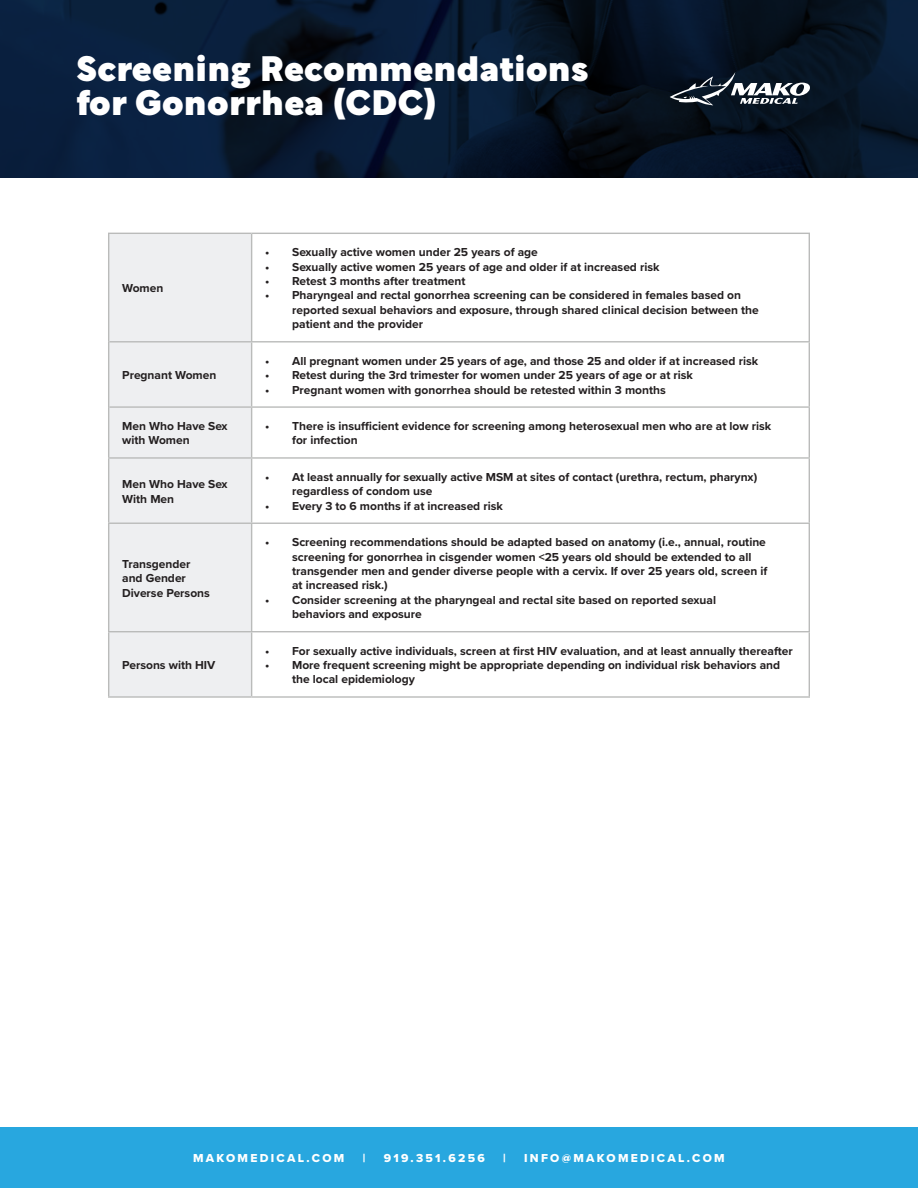
<style>
.page{position:relative;width:918px;height:1188px;background:#fff}
.page>*{position:absolute;margin:0;border:0;box-sizing:border-box;transform-origin:0 0}
.t1{font:900 34.5px/34px "Rotunda";letter-spacing:.03em;color:#fff}
.t2{font:700 12px/14.4px "Proxima Nova";color:#231f20}
.t3{font:12px "Proxima Nova Extrabld";letter-spacing:.19em;color:#fff}
</style>
<div class="page">
<div style="left:0;top:1128px;width:918px;height:60px;background:#28a7df"></div>
<img style="left:0;top:0;width:918px;height:177px">
<svg style="left:670px;top:72px;width:141px;height:33px"></svg>
<div style="left:109px;top:234px;width:142px;height:462px;background:#eeeff1"></div>
<hr style="left:108px;top:233px;width:144px;height:1px;background:#babbba">
<hr style="left:108px;top:234px;width:1px;height:108px;background:#babbba">
<hr style="left:252px;top:233px;width:558px;height:1px;background:#babbba">
<hr style="left:108px;top:342px;width:1px;height:65px;background:#babbba">
<hr style="left:108px;top:407px;width:1px;height:50px;background:#babbba">
<hr style="left:251px;top:341px;width:559px;height:1px;background:#babbba">
<hr style="left:251px;top:406px;width:559px;height:2px;background:#babbba">
<hr style="left:108px;top:459px;width:1px;height:64px;background:#babbba">
<hr style="left:251px;top:457px;width:559px;height:2px;background:#babbba">
<hr style="left:108px;top:524px;width:1px;height:107px;background:#babbba">
<hr style="left:251px;top:523px;width:559px;height:1px;background:#babbba">
<hr style="left:108px;top:632px;width:1px;height:64px;background:#babbba">
<hr style="left:251px;top:631px;width:559px;height:1px;background:#babbba">
<hr style="left:252px;top:696px;width:558px;height:2px;background:#babbba">
<hr style="left:109px;top:341px;width:142px;height:1px;background:#babbba">
<hr style="left:109px;top:406px;width:142px;height:2px;background:#babbba">
<hr style="left:108px;top:457px;width:143px;height:2px;background:#babbba">
<hr style="left:108px;top:523px;width:143px;height:1px;background:#babbba">
<hr style="left:108px;top:631px;width:143px;height:1px;background:#babbba">
<hr style="left:108px;top:696px;width:144px;height:2px;background:#babbba">
<hr style="left:251px;top:234px;width:1px;height:107px;background:#babbba">
<hr style="left:809px;top:234px;width:1px;height:107px;background:#babbba">
<hr style="left:251px;top:342px;width:1px;height:64px;background:#babbba">
<hr style="left:809px;top:342px;width:1px;height:64px;background:#babbba">
<hr style="left:251px;top:408px;width:1px;height:49px;background:#babbba">
<hr style="left:809px;top:408px;width:1px;height:49px;background:#babbba">
<hr style="left:251px;top:459px;width:1px;height:64px;background:#babbba">
<hr style="left:809px;top:459px;width:1px;height:64px;background:#babbba">
<hr style="left:251px;top:524px;width:1px;height:107px;background:#babbba">
<hr style="left:809px;top:524px;width:1px;height:107px;background:#babbba">
<hr style="left:251px;top:632px;width:1px;height:64px;background:#babbba">
<hr style="left:809px;top:632px;width:1px;height:64px;background:#babbba">
<p class="t1" style="left:77px;top:48px;width:513px">Screening Recommendations for Gonorrhea (CDC)</p>
<p class="t2" style="left:122px;top:281px;width:43px">Women</p>
<p class="t2" style="left:122px;top:368px;width:96px">Pregnant Women</p>
<p class="t2" style="left:265px;top:245px;width:274px">• Sexually active women under 25 years of age</p>
<p class="t2" style="left:265px;top:259px;width:396px">• Sexually active women 25 years of age and older if at increased risk</p>
<p class="t2" style="left:265px;top:274px;width:202px">• Retest 3 months after treatment</p>
<p class="t2" style="left:292px;top:288px;width:468px;text-indent:-27px">• Pharyngeal and rectal gonorrhea screening can be considered in females based on reported sexual behaviors and exposure, through shared clinical decision between the patient and the provider</p>
<p class="t2" style="left:265px;top:353px;width:495px">• All pregnant women under 25 years of age, and those 25 and older if at increased risk</p>
<p class="t2" style="left:265px;top:368px;width:429px">• Retest during the 3rd trimester for women under 25 years of age or at risk</p>
<p class="t2" style="left:265px;top:382px;width:402px">• Pregnant women with gonorrhea should be retested within 3 months</p>
<p class="t2" style="left:122px;top:419px;width:107px">Men Who Have Sex with Women</p>
<p class="t2" style="left:292px;top:419px;width:481px;text-indent:-27px">• There is insufficient evidence for screening among heterosexual men who are at low risk for infection</p>
<p class="t2" style="left:122px;top:477px;width:107px">Men Who Have Sex<br>With Men</p>
<p class="t2" style="left:292px;top:469px;width:467px;text-indent:-27px">• At least annually for sexually active MSM at sites of contact (urethra, rectum, pharynx) regardless of condom use</p>
<p class="t2" style="left:265px;top:498px;width:239px">• Every 3 to 6 months if at increased risk</p>
<p class="t2" style="left:122px;top:556px;width:89px">Transgender and Gender<br>Diverse Persons</p>
<p class="t2" style="left:122px;top:658px;width:95px">Persons with HIV</p>
<p class="t2" style="left:292px;top:535px;width:477px;text-indent:-27px">• Screening recommendations should be adapted based on anatomy (i.e., annual, routine screening for gonorrhea in cisgender women &lt;25 years old should be extended to all transgender men and gender diverse people with a cervix. If over 25 years old, screen if at increased risk.)</p>
<p class="t2" style="left:292px;top:592px;width:425px;text-indent:-27px">• Consider screening at the pharyngeal and rectal site based on reported sexual behaviors and exposure</p>
<p class="t2" style="left:265px;top:643px;width:529px">• For sexually active individuals, screen at first HIV evaluation, and at least annually thereafter</p>
<p class="t2" style="left:292px;top:658px;width:490px;text-indent:-27px">• More frequent screening might be appropriate depending on individual risk behaviors and the local epidemiology</p>
<p class="t3" style="left:193px;top:1149px;width:153px">MAKOMEDICAL.COM</p>
<p class="t3" style="left:363px;top:1149px;width:4px">|</p>
<p class="t3" style="left:384px;top:1149px;width:103px">919.351.6256</p>
<p class="t3" style="left:503px;top:1149px;width:4px">|</p>
<p class="t3" style="left:524px;top:1149px;width:202px">INFO@MAKOMEDICAL.COM</p>
</div>
